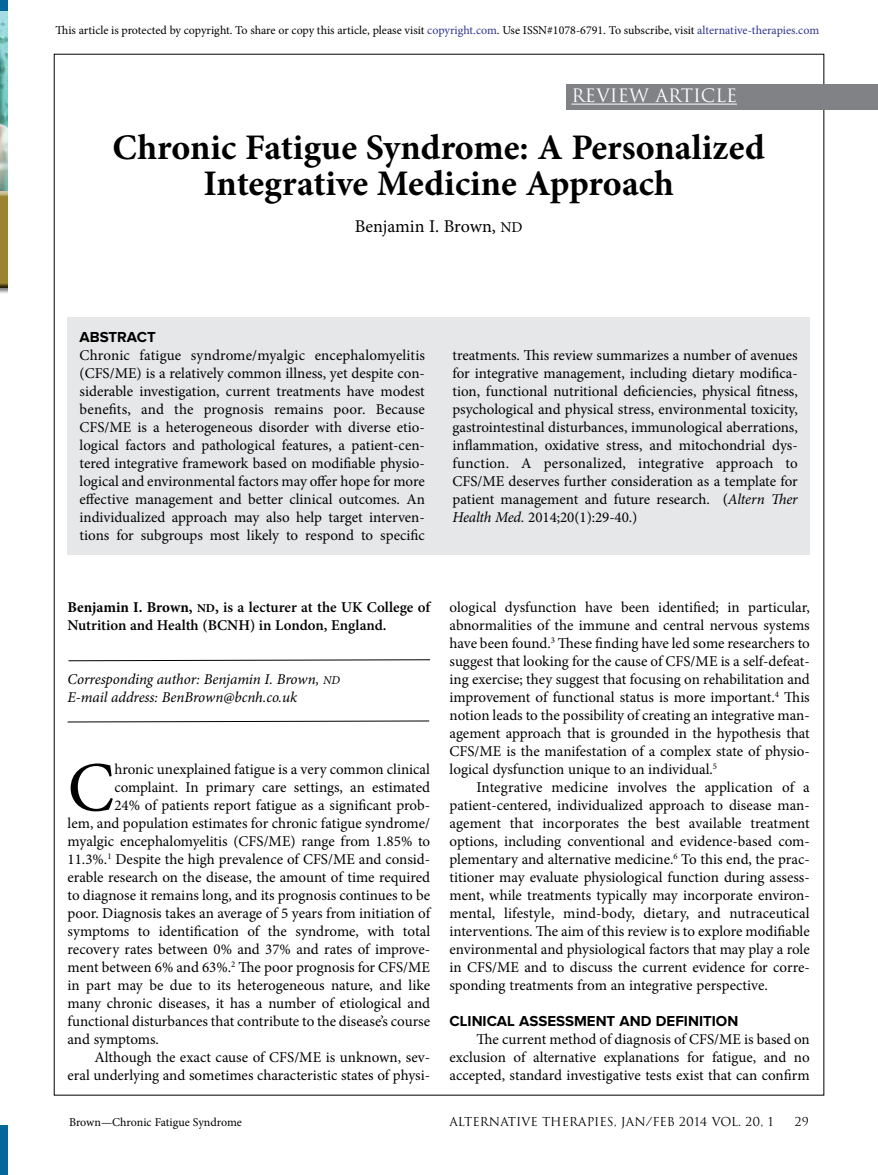
<style>
.page{position:relative;width:878px;height:1175px;background:#fff}
.page>*{position:absolute;margin:0;border:0;box-sizing:border-box;transform-origin:0 0}
.t1{font:70.35px "Minion Pro";color:#000}
.t2{font:700 36px/36px "Minion Pro";color:#000;text-align:center}
.t3{font:18px "Minion Pro";color:#000}
.t4{font:18px "Trajan";color:#fff}
.t5{font:15px/18px "Minion Pro";color:#000;text-align:justify}
.t6{font:600 15px/18px "Minion Pro";color:#000}
.t7{font:italic 15px/18px "Minion Pro";letter-spacing:-.01em;color:#000}
.t8{font:700 15px "Proxima Nova";color:#000}
.t9{font:12px "Minion Pro";color:#000}
.t10{font:12px "Trajan";color:#000}
.s1{color:#2e358f}
.s2{font-size:15px}
.s3{font-weight:500}
.s4{font-style:italic}
.s5{font-weight:700}
.s6{font-weight:700;font-size:12px}
.s7{font-size:12px}
</style>
<div class="page">
<div style="left:567px;top:84px;width:311px;height:25px;background:#808285"></div>
<hr style="left:571px;top:104px;width:166px;height:1px;background:#fff">
<div style="left:68px;top:318px;width:741px;height:237px;background:#e6e7e8"></div>
<svg style="left:67px;top:720px;width:362px;height:2px"></svg>
<svg style="left:68px;top:659px;width:362px;height:2px"></svg>
<img style="left:0;top:11px;width:7px;height:175px">
<div style="left:0;top:1125px;width:7px;height:49px;background:#02679a"></div>
<div style="left:0;top:0;width:7px;height:11px;background:#02679a"></div>
<div style="left:0;top:191px;width:7px;height:103px;background:#000;opacity:.5"></div>
<div style="left:0;top:186px;width:7px;height:104px;background:#fff;opacity:.75"></div>
<div style="left:0;top:191px;width:7px;height:99px;background:#000;opacity:.75"></div>
<p class="t9" style="left:55px;top:22px;width:765px">This article is protected by copyright. To share or copy this article, please visit <span class="s1">copyright.com</span>. Use ISSN#1078-6791. To subscribe, visit <span class="s1">alternative-therapies.com</span></p>
<p class="t4" style="left:571px;top:85px;width:167px">REVIEW ARTICLE</p>
<h2 class="t2" style="left:113px;top:129px;width:653px">Chronic Fatigue Syndrome: A Personalized<br>Integrative Medicine Approach</h2>
<p class="t3" style="left:354px;top:214px;width:169px">Benjamin I. Brown, <span class="s2">ND</span></p>
<p class="t8" style="left:80px;top:328px;width:78px">ABSTRACT</p>
<p class="t5" style="left:80px;top:346px;width:347px">Chronic fatigue syndrome/myalgic encephalomyelitis (CFS/ME) is a relatively common illness, yet despite con&shy;siderable investigation, current treatments have modest benefits, and the prognosis remains poor. Because CFS/ME is a heterogeneous disorder with diverse etio&shy;logical factors and pathological features, a patient-cen&shy;tered integrative framework based on modifiable physio&shy;logical and environmental factors may offer hope for more effective management and better clinical outcomes. An individualized approach may also help target interven&shy;tions for subgroups most likely to respond to specific</p>
<p class="t5" style="left:452px;top:346px;width:347px">treatments. This review summarizes a number of avenues for integrative management, including dietary modifica&shy;tion, functional nutritional deficiencies, physical fitness, psychological and physical stress, environmental toxicity, gastrointestinal disturbances, immunological aberrations, inflammation, oxidative stress, and mitochondrial dys&shy;function. A personalized, integrative approach to CFS/ME deserves further consideration as a template for patient management and future research. <span class="s3">(</span><span class="s4">Altern Ther Health Med.</span> 2014;20(1):29-40.)</p>
<p class="t6" style="left:67px;top:598px;width:364px"><span class="s5">Benjamin I. Brown,</span> <span class="s6">ND</span><span class="s5">,</span> is a lecturer at the UK College of<br>Nutrition and Health (BCNH) in London, England.</p>
<p class="t7" style="left:67px;top:670px;width:274px">Corresponding author: Benjamin I. Brown, <span class="s7">ND<br></span>E-mail address: BenBrown@bcnh.co.uk</p>
<h1 class="t1" style="left:68px;top:740px;width:48px">C</h1>
<p class="t5" style="left:114px;top:760px;width:317px">hronic unexplained fatigue is a very common clinical</p>
<p class="t5" style="left:114px;top:778px;width:317px">complaint. In primary care settings, an estimated</p>
<p class="t5" style="left:114px;top:796px;width:317px">24% of patients report fatigue as a significant prob-</p>
<p class="t5" style="left:68px;top:814px;width:364px">lem, and population estimates for chronic fatigue syndrome/</p>
<p class="t5" style="left:68px;top:832px;width:364px">myalgic encephalomyelitis (CFS/ME) range from 1.85% to</p>
<p class="t5" style="left:68px;top:850px;width:364px">11.3%.<sup>1</sup> Despite the high prevalence of CFS/ME and consid-</p>
<p class="t5" style="left:67px;top:868px;width:364px">erable research on the disease, the amount of time required</p>
<p class="t5" style="left:67px;top:886px;width:364px">to diagnose it remains long, and its prognosis continues to be</p>
<p class="t5" style="left:67px;top:904px;width:364px">poor. Diagnosis takes an average of 5 years from initiation of</p>
<p class="t5" style="left:67px;top:922px;width:364px">symptoms to identification of the syndrome, with total</p>
<p class="t5" style="left:67px;top:940px;width:364px">recovery rates between 0% and 37% and rates of improve-</p>
<p class="t5" style="left:67px;top:958px;width:364px">ment between 6% and 63%.<sup>2</sup> The poor prognosis for CFS/ME</p>
<p class="t5" style="left:68px;top:976px;width:364px">in part may be due to its heterogeneous nature, and like</p>
<p class="t5" style="left:68px;top:994px;width:364px">many chronic diseases, it has a number of etiological and</p>
<p class="t5" style="left:68px;top:1012px;width:364px">functional disturbances that contribute to the disease’s course</p>
<p class="t5" style="left:68px;top:1030px;width:93px">and symptoms.</p>
<p class="t5" style="left:95px;top:1048px;width:337px">Although the exact cause of CFS/ME is unknown, sev-</p>
<p class="t5" style="left:68px;top:1066px;width:364px">eral underlying and sometimes characteristic states of physi-</p>
<p class="t5" style="left:449px;top:598px;width:362px">ological dysfunction have been identified; in particular, abnormalities of the immune and central nervous systems have been found.<sup>3</sup> These finding have led some researchers to suggest that looking for the cause of CFS/ME is a self-defeat&shy;ing exercise; they suggest that focusing on rehabilitation and improvement of functional status is more important.<sup>4</sup> This notion leads to the possibility of creating an integrative man&shy;agement approach that is grounded in the hypothesis that CFS/ME is the manifestation of a complex state of physio&shy;logical dysfunction unique to an individual.<sup>5</sup></p>
<p class="t5" style="left:449px;top:778px;width:362px;text-indent:27px">Integrative medicine involves the application of a patient-centered, individualized approach to disease man&shy;agement that incorporates the best available treatment options, including conventional and evidence-based com&shy;plementary and alternative medicine.<sup>6</sup> To this end, the prac&shy;titioner may evaluate physiological function during assess&shy;ment, while treatments typically may incorporate environ&shy;mental, lifestyle, mind-body, dietary, and nutraceutical interventions. The aim of this review is to explore modifiable environmental and physiological factors that may play a role in CFS/ME and to discuss the current evidence for corre&shy;sponding treatments from an integrative perspective.</p>
<p class="t8" style="left:449px;top:1012px;width:290px">CLINICAL ASSESSMENT AND DEFINITION</p>
<p class="t5" style="left:449px;top:1030px;width:362px;text-indent:27px">The current method of diagnosis of CFS/ME is based on exclusion of alternative explanations for fatigue, and no accepted, standard investigative tests exist that can confirm</p>
<p class="t9" style="left:69px;top:1114px;width:174px">Brown—Chronic Fatigue Syndrome</p>
<p class="t10" style="left:449px;top:1114px;width:325px">ALTERNATIVE THERAPIES, JAN/FEB 2014 VOL. 20, 1</p>
<p class="t10" style="left:794px;top:1114px;width:16px">29</p>
</div>
